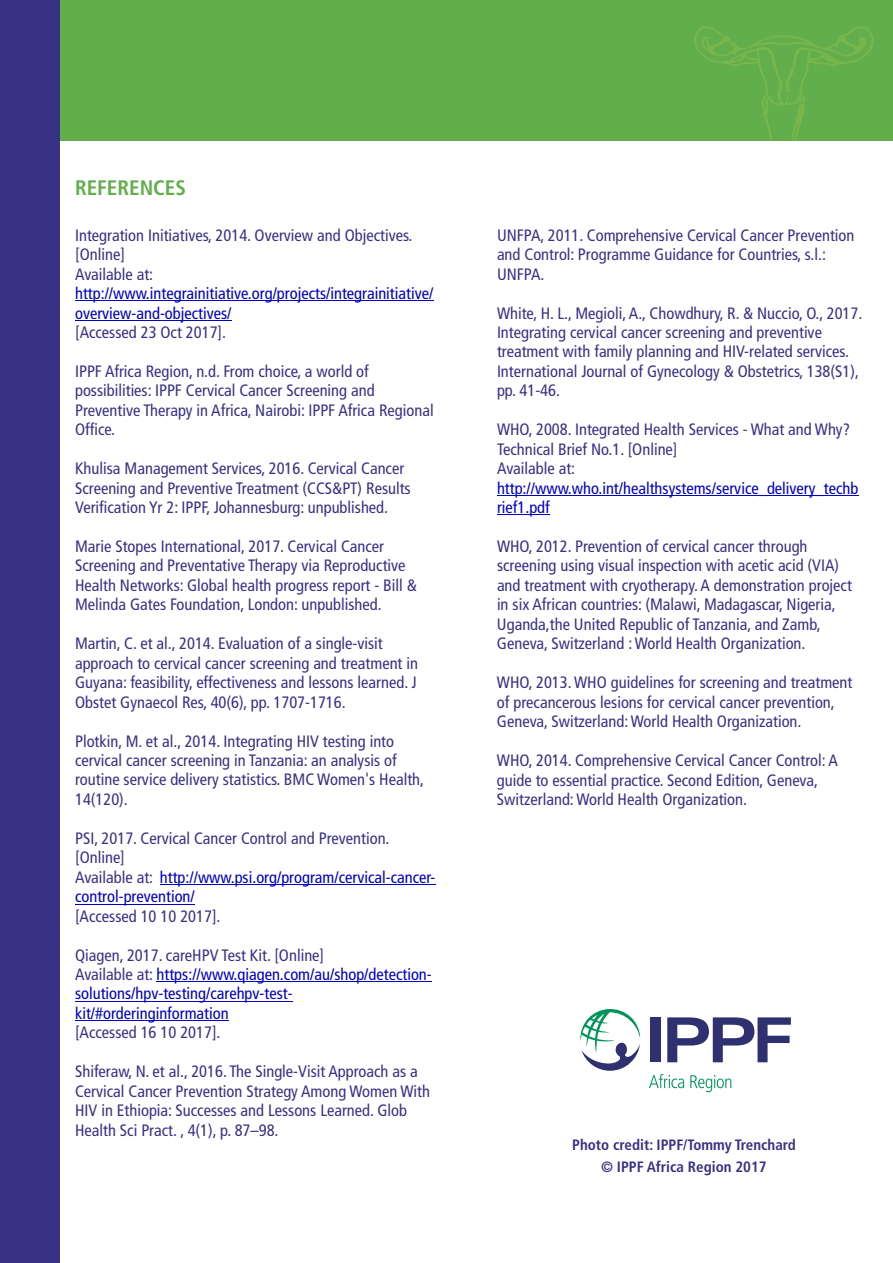
<style>
.page{position:relative;width:893px;height:1263px;background:#fff}
.page>*{position:absolute;margin:0;border:0;box-sizing:border-box;transform-origin:0 0}
.t1{font:700 condensed 21px "Frutiger LT Std";color:#62ae4d}
.t2{font:condensed 16.5px/19.5px "Frutiger LT Std";color:#393185}
.t3{font:condensed 16.5px/19.5px "Frutiger LT Std";color:#0000c4}
.t4{font:700 condensed 15px "Frutiger LT Std";color:#393185}
.s1{color:#0000c4}
.s2{color:#393185}
</style>
<div class="page">
<div style="left:0;top:0;width:893px;height:141px;background:#62ae4d"></div>
<div style="left:0;top:0;width:60px;height:1263px;background:#393185"></div>
<hr style="left:75px;top:301px;width:358px;height:1px;background:#0000c4">
<hr style="left:75px;top:320px;width:156px;height:1px;background:#0000c4">
<hr style="left:160px;top:884px;width:276px;height:1px;background:#0000c4">
<hr style="left:75px;top:904px;width:120px;height:1px;background:#0000c4">
<hr style="left:157px;top:981px;width:275px;height:1px;background:#0000c4">
<hr style="left:75px;top:1001px;width:218px;height:1px;background:#0000c4">
<hr style="left:75px;top:1020px;width:154px;height:1px;background:#0000c4">
<div style="left:650px;top:1017px;width:10px;height:45px;background:#2f306f"></div>
<svg style="left:667px;top:1017px;width:124px;height:45px"></svg>
<svg style="left:580px;top:1009px;width:60px;height:62px"></svg>
<svg style="left:649px;top:1074px;width:35px;height:14px"></svg>
<svg style="left:690px;top:1075px;width:41px;height:17px"></svg>
<svg style="left:694px;top:26px;width:179px;height:115px"></svg>
<hr style="left:497px;top:495px;width:361px;height:1px;background:#0000c4">
<hr style="left:497px;top:515px;width:53px;height:1px;background:#0000c4">
<p class="t1" style="left:75px;top:179px;width:112px">REFERENCES</p>
<p class="t2" style="left:75px;top:227px;width:339px">Integration Initiatives, 2014. Overview and Objectives. [Online]<br>Available at:</p>
<p class="t3" style="left:75px;top:285px;width:360px">http://www.integrainitiative.org/projects/integrainitiative/ overview-and-objectives/</p>
<p class="t2" style="left:75px;top:324px;width:153px">[Accessed 23 Oct 2017].</p>
<p class="t2" style="left:75px;top:363px;width:360px">IPPF Africa Region, n.d. From choice, a world of possibilities: IPPF Cervical Cancer Screening and Preventive Therapy in Africa, Nairobi: IPPF Africa Regional Office.</p>
<p class="t2" style="left:75px;top:460px;width:337px">Khulisa Management Services, 2016. Cervical Cancer<br>Screening and Preventive Treatment (CCS&amp;PT) Results<br>Verification Yr 2: IPPF, Johannesburg: unpublished.</p>
<p class="t2" style="left:75px;top:538px;width:343px">Marie Stopes International, 2017. Cervical Cancer Screening and Preventative Therapy via Reproductive Health Networks: Global health progress report - Bill &amp; Melinda Gates Foundation, London: unpublished.</p>
<p class="t2" style="left:75px;top:635px;width:345px">Martin, C. et al., 2014. Evaluation of a single-visit approach to cervical cancer screening and treatment in Guyana: feasibility, effectiveness and lessons learned. J Obstet Gynaecol Res, 40(6), pp. 1707-1716.</p>
<p class="t2" style="left:75px;top:733px;width:351px">Plotkin, M. et al., 2014. Integrating HIV testing into cervical cancer screening in Tanzania: an analysis of routine service delivery statistics. BMC Women's Health, 14(120).</p>
<p class="t2" style="left:75px;top:830px;width:362px">PSI, 2017. Cervical Cancer Control and Prevention. [Online]<br>Available at: <span class="s1">http://www.psi.org/program/cervical-cancer&shy;control-prevention/</span></p>
<p class="t2" style="left:75px;top:908px;width:147px">[Accessed 10 10 2017].</p>
<p class="t3" style="left:75px;top:947px;width:358px"><span class="s2">Qiagen, 2017. careHPV Test Kit. [Online]<br>Available at:</span> https://www.qiagen.com/au/shop/detection&shy;solutions/hpv-testing/carehpv-test&shy;kit/#orderinginformation</p>
<p class="t2" style="left:75px;top:1024px;width:147px">[Accessed 16 10 2017].</p>
<p class="t2" style="left:75px;top:1063px;width:356px">Shiferaw, N. et al., 2016. The Single-Visit Approach as a Cervical Cancer Prevention Strategy Among Women With HIV in Ethiopia: Successes and Lessons Learned. Glob Health Sci Pract. , 4(1), p. 87–98.</p>
<p class="t2" style="left:497px;top:227px;width:359px">UNFPA, 2011. Comprehensive Cervical Cancer Prevention and Control: Programme Guidance for Countries, s.l.:<br>UNFPA.</p>
<p class="t2" style="left:497px;top:305px;width:367px">White, H. L., Megioli, A., Chowdhury, R. &amp; Nuccio, O., 2017.<br>Integrating cervical cancer screening and preventive treatment with family planning and HIV-related services.<br>International Journal of Gynecology &amp; Obstetrics, 138(S1), pp. 41-46.</p>
<p class="t2" style="left:497px;top:421px;width:354px">WHO, 2008. Integrated Health Services - What and Why?<br>Technical Brief No.1. [Online]<br>Available at:</p>
<p class="t3" style="left:497px;top:480px;width:363px">http://www.who.int/healthsystems/service_delivery_techb rief1.pdf</p>
<p class="t2" style="left:497px;top:538px;width:356px">WHO, 2012. Prevention of cervical cancer through screening using visual inspection with acetic acid (VIA) and treatment with cryotherapy. A demonstration project in six African countries: (Malawi, Madagascar, Nigeria, Uganda,the United Republic of Tanzania, and Zamb, Geneva, Switzerland :World Health Organization.</p>
<p class="t2" style="left:497px;top:674px;width:357px">WHO, 2013.WHO guidelines for screening and treatment of precancerous lesions for cervical cancer prevention,<br>Geneva, Switzerland:World Health Organization.</p>
<p class="t2" style="left:497px;top:752px;width:342px">WHO, 2014. Comprehensive Cervical Cancer Control: A guide to essential practice. Second Edition, Geneva,<br>Switzerland:World Health Organization.</p>
<p class="t4" style="left:572px;top:1138px;width:225px">Photo credit: IPPF/Tommy Trenchard</p>
<p class="t4" style="left:601px;top:1161px;width:167px">© IPPF Africa Region 2017</p>
</div>
